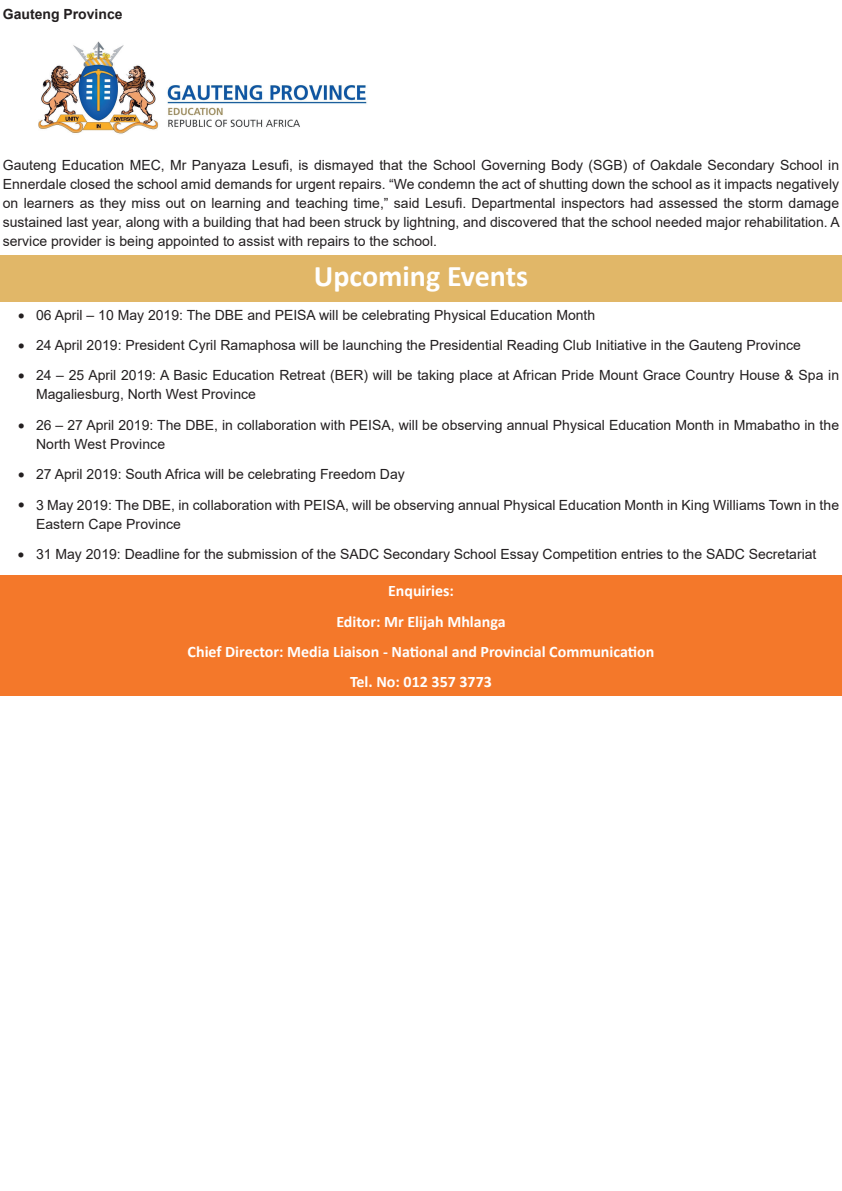
<style>
.page{position:relative;width:842px;height:1191px;background:#fff}
.page>*{position:absolute;margin:0;border:0;box-sizing:border-box;transform-origin:0 0}
.t1{font:700 30px "Calibri";color:#fff}
.t2{font:700 16px/30.3px "Calibri";color:#fff;text-align:center}
.t3{font:14px/19px "Arial";color:#231f20}
.t4{font:700 14px "Arial";color:#231f20}
</style>
<div class="page">
<div style="left:0;top:255px;width:842px;height:46px;background:#e1b768"></div>
<img style="left:38px;top:41px;width:329px;height:93px">
<div style="left:0;top:576px;width:842px;height:120px;background:#f4782a"></div>
<p class="t4" style="left:3px;top:4px;width:121px">Gauteng Province</p>
<p class="t3" style="left:3px;top:156px;width:838px;text-align:justify">Gauteng Education MEC, Mr Panyaza Lesufi, is dismayed that the School Governing Body (SGB) of Oakdale Secondary School in Ennerdale closed the school amid demands for urgent repairs. “We condemn the act of shutting down the school as it impacts negatively on learners as they miss out on learning and teaching time,” said Lesufi. Departmental inspectors had assessed the storm damage sustained last year, along with a building that had been struck by lightning, and discovered that the school needed major rehabilitation. A service provider is being appointed to assist with repairs to the school.</p>
<h1 class="t1" style="left:314px;top:255px;width:216px">Upcoming Events</h1>
<p class="t3" style="left:18px;top:305px;width:579px">• 06 April – 10 May 2019: The DBE and PEISA will be celebrating Physical Education Month</p>
<p class="t3" style="left:18px;top:335px;width:784px">• 24 April 2019: President Cyril Ramaphosa will be launching the Presidential Reading Club Initiative in the Gauteng Province</p>
<p class="t3" style="left:36px;top:366px;width:805px;text-indent:-18px">• 24 – 25 April 2019: A Basic Education Retreat (BER) will be taking place at African Pride Mount Grace Country House &amp; Spa in<br>Magaliesburg, North West Province</p>
<p class="t3" style="left:36px;top:415px;width:805px;text-indent:-18px">• 26 – 27 April 2019: The DBE, in collaboration with PEISA, will be observing annual Physical Education Month in Mmabatho in the<br>North West Province</p>
<p class="t3" style="left:18px;top:464px;width:388px">• 27 April 2019: South Africa will be celebrating Freedom Day</p>
<p class="t3" style="left:36px;top:495px;width:805px;text-indent:-18px">• 3 May 2019: The DBE, in collaboration with PEISA, will be observing annual Physical Education Month in King Williams Town in the<br>Eastern Cape Province</p>
<p class="t3" style="left:18px;top:544px;width:800px">• 31 May 2019: Deadline for the submission of the SADC Secondary School Essay Competition entries to the SADC Secretariat</p>
<p class="t2" style="left:188px;top:575px;width:468px">Enquiries:<br>Editor: Mr Elijah Mhlanga<br>Chief Director: Media Liaison - National and Provincial Communication<br>Tel. No: 012 357 3773</p>
</div>
